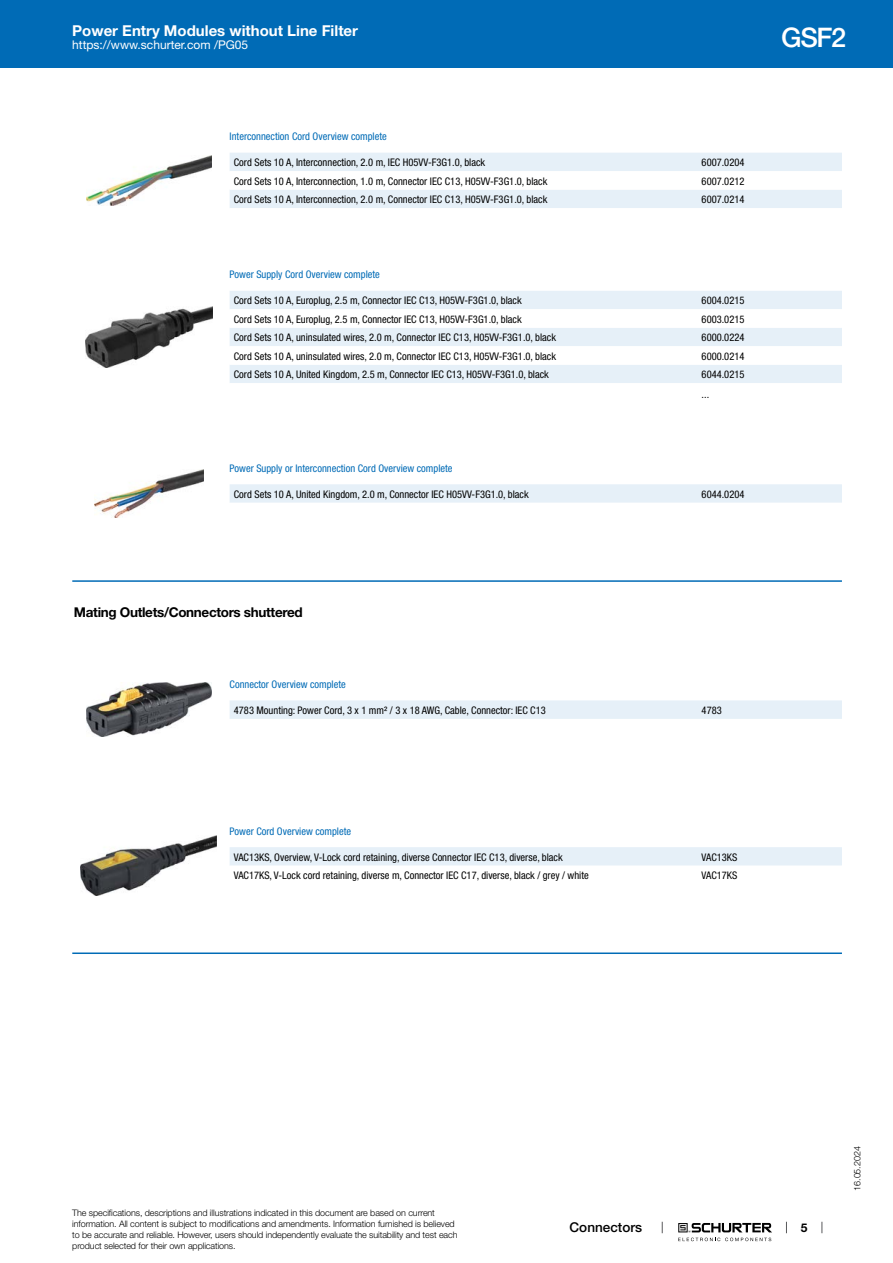
<style>
.page{position:relative;width:893px;height:1263px;background:#fff}
.page>*{position:absolute;margin:0;border:0;box-sizing:border-box;transform-origin:0 0}
.t1{font:500 27px "Helvetica Neue LT";color:#fff}
.t2{font:700 15px "Helvetica Neue LT";color:#fff}
.t3{font:700 13.5px "Helvetica Neue LT";letter-spacing:-.025em;color:#000}
.t4{font:500 13.5px "Helvetica Neue LT";color:#000}
.t5{font:12px "Helvetica Neue LT";color:#fff}
.t6{font:700 12px "Helvetica Neue LT";color:#000}
.t7{font:condensed 10.5px/19.6px "Helvetica Neue LT";color:#000}
.t8{font:condensed 10.5px "Helvetica Neue LT";color:#006bb6}
.t9{font:300 9px/10.8px "Helvetica Neue LT";letter-spacing:-.01em;color:#000}
</style>
<div class="page">
<svg style="left:678px;top:1223px;width:94px;height:18px"></svg>
<div style="left:0;top:0;width:893px;height:68px;background:#006bb6"></div>
<img style="left:87px;top:155px;width:124px;height:51px">
<svg style="left:230px;top:153px;width:612px;height:55px"></svg>
<img style="left:85px;top:307px;width:127px;height:60px">
<div style="left:230px;top:291px;width:612px;height:18px;background:#e6f0f8"></div>
<svg style="left:230px;top:328px;width:612px;height:55px;fill:#e6f0f8"></svg>
<img style="left:94px;top:469px;width:110px;height:49px">
<div style="left:230px;top:484px;width:612px;height:19px;background:#e6f0f8"></div>
<hr style="left:72px;top:580px;width:770px;height:2px;background:#006bb6">
<img style="left:86px;top:682px;width:126px;height:55px">
<div style="left:230px;top:700px;width:612px;height:19px;background:#e6f0f8"></div>
<img style="left:81px;top:835px;width:136px;height:61px">
<div style="left:230px;top:847px;width:612px;height:19px;background:#e6f0f8"></div>
<hr style="left:72px;top:952px;width:770px;height:2px;background:#006bb6">
<h2 class="t2" style="left:72px;top:21px;width:287px">Power Entry Modules without Line Filter</h2>
<p class="t5" style="left:72px;top:38px;width:178px">https://www.schurter.com /PG05</p>
<p class="t8" style="left:230px;top:130px;width:159px">Interconnection Cord Overview complete</p>
<p class="t7" style="left:234px;top:152px;width:253px">Cord Sets 10 A, Interconnection, 2.0 m, IEC H05VV-F3G1.0, black</p>
<p class="t7" style="left:702px;top:152px;width:44px">6007.0204</p>
<p class="t7" style="left:234px;top:171px;width:315px">Cord Sets 10 A, Interconnection, 1.0 m, Connector IEC C13, H05VV-F3G1.0, black</p>
<p class="t7" style="left:702px;top:171px;width:44px">6007.0212</p>
<p class="t7" style="left:234px;top:189px;width:315px">Cord Sets 10 A, Interconnection, 2.0 m, Connector IEC C13, H05VV-F3G1.0, black</p>
<p class="t7" style="left:702px;top:189px;width:44px">6007.0214</p>
<p class="t8" style="left:230px;top:268px;width:152px">Power Supply Cord Overview complete</p>
<p class="t7" style="left:234px;top:291px;width:289px">Cord Sets 10 A, Europlug, 2.5 m, Connector IEC C13, H05VV-F3G1.0, black</p>
<p class="t7" style="left:702px;top:291px;width:44px">6004.0215</p>
<p class="t7" style="left:234px;top:309px;width:289px">Cord Sets 10 A, Europlug, 2.5 m, Connector IEC C13, H05VV-F3G1.0, black</p>
<p class="t7" style="left:702px;top:309px;width:44px">6003.0215</p>
<p class="t7" style="left:234px;top:327px;width:324px">Cord Sets 10 A, uninsulated wires, 2.0 m, Connector IEC C13, H05VV-F3G1.0, black</p>
<p class="t7" style="left:702px;top:327px;width:44px">6000.0224</p>
<p class="t7" style="left:234px;top:346px;width:324px">Cord Sets 10 A, uninsulated wires, 2.0 m, Connector IEC C13, H05VV-F3G1.0, black</p>
<p class="t7" style="left:702px;top:346px;width:44px">6000.0214</p>
<p class="t7" style="left:234px;top:364px;width:317px">Cord Sets 10 A, United Kingdom, 2.5 m, Connector IEC C13, H05VV-F3G1.0, black</p>
<p class="t7" style="left:702px;top:364px;width:44px">6044.0215 ...</p>
<p class="t8" style="left:230px;top:462px;width:224px">Power Supply or Interconnection Cord Overview complete</p>
<p class="t7" style="left:234px;top:484px;width:296px">Cord Sets 10 A, United Kingdom, 2.0 m, Connector IEC H05VV-F3G1.0, black</p>
<p class="t7" style="left:702px;top:484px;width:44px">6044.0204</p>
<h1 class="t1" style="left:781px;top:21px;width:66px">GSF2</h1>
<p class="t3" style="left:74px;top:604px;width:230px">Mating Outlets/Connectors shuttered</p>
<p class="t8" style="left:230px;top:678px;width:118px">Connector Overview complete</p>
<p class="t7" style="left:234px;top:700px;width:313px">4783 Mounting: Power Cord, 3 x 1 mm² / 3 x 18 AWG, Cable, Connector: IEC C13</p>
<p class="t7" style="left:702px;top:700px;width:22px">4783</p>
<p class="t8" style="left:230px;top:825px;width:123px">Power Cord Overview complete</p>
<p class="t7" style="left:234px;top:847px;width:330px">VAC13KS, Overview, V-Lock cord retaining, diverse Connector IEC C13, diverse, black</p>
<p class="t7" style="left:702px;top:847px;width:37px">VAC13KS</p>
<p class="t7" style="left:234px;top:865px;width:356px">VAC17KS, V-Lock cord retaining, diverse m, Connector IEC C17, diverse, black / grey / white</p>
<p class="t7" style="left:702px;top:865px;width:37px">VAC17KS</p>
<p class="t9" style="left:72px;top:1207px;width:387px">The specifications, descriptions and illustrations indicated in this document are based on current information. All content is subject to modifications and amendments. Information furnished is believed to be accurate and reliable. However, users should independently evaluate the suitability and test each product selected for their own applications.</p>
<p class="t4" style="left:570px;top:1219px;width:74px">Connectors</p>
<p class="t6" style="left:801px;top:1220px;width:8px">5</p>
<p class="t9" style="left:852px;top:1191px;width:46px;rotate:-90deg">16.05.2024</p>
</div>
